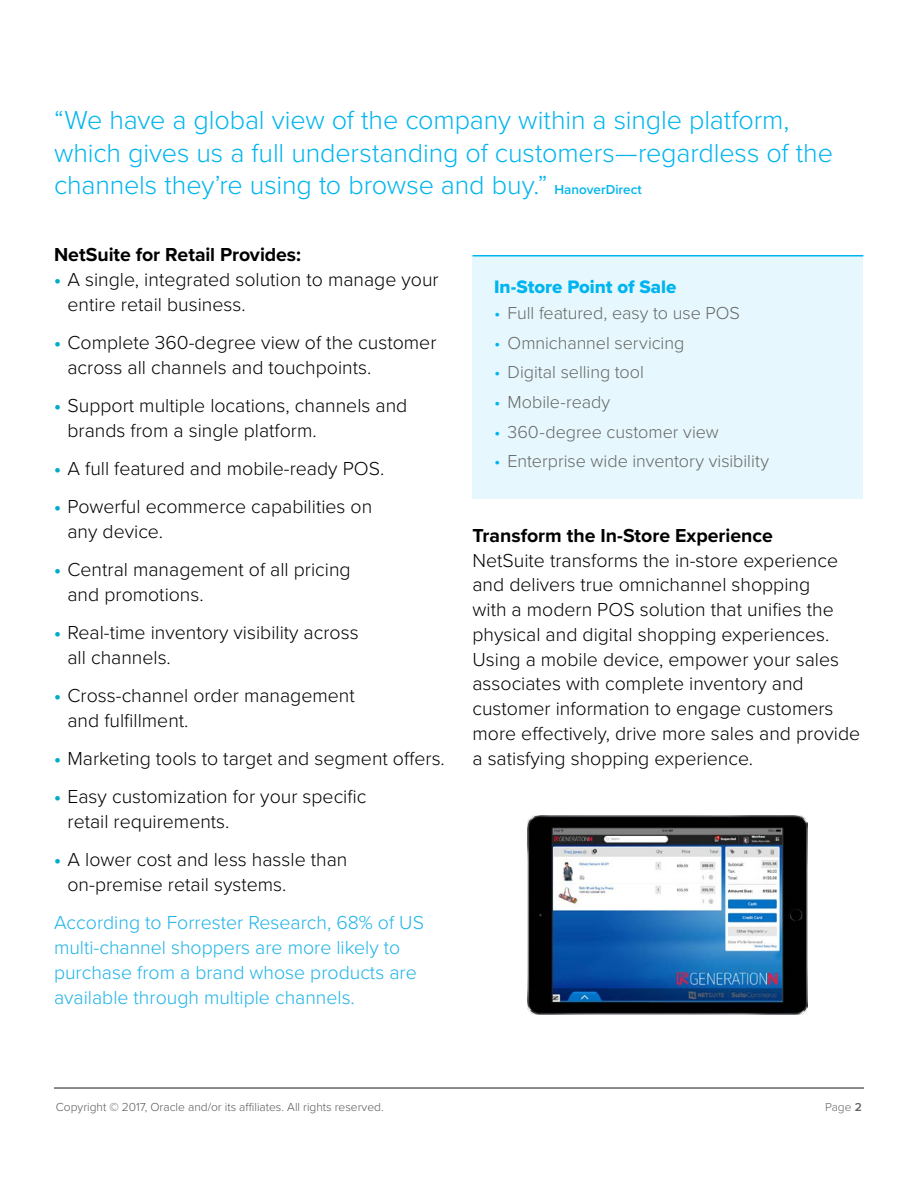
<style>
.page{position:relative;width:918px;height:1188px;background:#fff}
.page>*{position:absolute;margin:0;border:0;box-sizing:border-box;transform-origin:0 0}
.PullQuote_2016{font:300 27px/32.4px "Proxima Nova";letter-spacing:-.005em;color:#00b5ef}
.Body{font:300 19.5px/24.8px "Proxima Nova";color:#000}
.Body-2{font:300 19.5px/24.8px "Proxima Nova";color:#1cb3e8}
.Main_Body_2016{font:700 19.5px "Proxima Nova";letter-spacing:-.005em;color:#000}
.H3_sidebar_blue_head{font:18.75px "Proxima Nova Extrabld";color:#00b5ef}
.t1{font:300 18px "Proxima Nova";letter-spacing:-.005em;color:#666}
.t2{font:300 12px "Proxima Nova";color:#58595b}
.t3{font:300 12px "Proxima Nova";color:#666}
.s1{font-weight:600;font-size:13.5px}
.s2{font-weight:700;color:#00acc8}
.s3{color:#00b5ef}
.s4{font-weight:700}
.s5{font-weight:600}
</style>
<div class="page">
<hr style="left:54px;top:1087px;width:810px;height:2px;background:#666">
<div style="left:472px;top:256px;width:391px;height:244px;background:#e6f8fd"></div>
<hr style="left:472px;top:255px;width:391px;height:1px;background:#00b5ef">
<img style="left:527px;top:815px;width:281px;height:200px">
<p class="PullQuote_2016" style="left:54px;top:103px;width:780px">“We have a global view of the company within a single platform, which gives us a full understanding of customers—regardless of the channels they’re using to browse and buy.” <span class="s1">HanoverDirect</span></p>
<p class="Main_Body_2016" style="left:54px;top:240px;width:248px">NetSuite for Retail Provides:</p>
<p class="Body" style="left:68px;top:266px;width:373px;text-indent:-14px"><span class="s2">•</span> A single, integrated solution to manage your entire retail business.</p>
<p class="Body" style="left:68px;top:329px;width:371px;text-indent:-14px"><span class="s2">•</span> Complete 360-degree view of the customer across all channels and touchpoints.</p>
<p class="Body" style="left:68px;top:392px;width:341px;text-indent:-14px"><span class="s2">•</span> Support multiple locations, channels and brands from a single platform.</p>
<p class="Body" style="left:54px;top:455px;width:332px"><span class="s2">•</span> A full featured and mobile-ready POS.</p>
<p class="Body" style="left:68px;top:493px;width:306px;text-indent:-14px"><span class="s2">•</span> Powerful ecommerce capabilities on any device.</p>
<p class="Body" style="left:68px;top:556px;width:285px;text-indent:-14px"><span class="s2">•</span> Central management of all pricing and promotions.</p>
<p class="Body" style="left:68px;top:619px;width:293px;text-indent:-14px"><span class="s2">•</span> Real-time inventory visibility across all channels.</p>
<p class="Body" style="left:68px;top:682px;width:289px;text-indent:-14px"><span class="s2">•</span> Cross-channel order management and fulfillment.</p>
<p class="Body" style="left:54px;top:745px;width:392px"><span class="s2">•</span> Marketing tools to target and segment offers.</p>
<p class="Body" style="left:68px;top:784px;width:300px;text-indent:-14px"><span class="s2">•</span> Easy customization for your specific retail requirements.</p>
<p class="Body" style="left:68px;top:847px;width:281px;text-indent:-14px"><span class="s2">•</span> A lower cost and less hassle than on-premise retail systems.</p>
<p class="Body-2" style="left:54px;top:910px;width:372px">According to Forrester Research, 68% of US multi-channel shoppers are more likely to purchase from a brand whose products are available through multiple channels.</p>
<p class="H3_sidebar_blue_head" style="left:494px;top:273px;width:184px">In-Store Point of Sale</p>
<p class="t1" style="left:494px;top:299px;width:247px"><span class="s3">•</span> Full featured, easy to use POS</p>
<p class="t1" style="left:494px;top:329px;width:192px"><span class="s3">•</span> Omnichannel servicing</p>
<p class="t1" style="left:494px;top:359px;width:151px"><span class="s3">•</span> Digital selling tool</p>
<p class="t1" style="left:494px;top:389px;width:118px"><span class="s3">•</span> Mobile-ready</p>
<p class="t1" style="left:494px;top:418px;width:226px"><span class="s3">•</span> 360-degree customer view</p>
<p class="t1" style="left:494px;top:448px;width:277px"><span class="s3">•</span> Enterprise wide inventory visibility</p>
<p class="Body" style="left:472px;top:522px;width:389px"><span class="s4">Transform the In-Store Experience<br></span>NetSuite transforms the in-store experience and delivers true omnichannel shopping<br>with a modern POS solution that unifies the physical and digital shopping experiences.<br>Using a mobile device, empower your sales associates with complete inventory and customer information to engage customers more effectively, drive more sales and provide a satisfying shopping experience.</p>
<p class="t2" style="left:56px;top:1098px;width:329px">Copyright © 2017, Oracle and/or its affiliates. All rights reserved.</p>
<p class="t3" style="left:825px;top:1098px;width:38px">Page <span class="s5">2</span></p>
</div>
